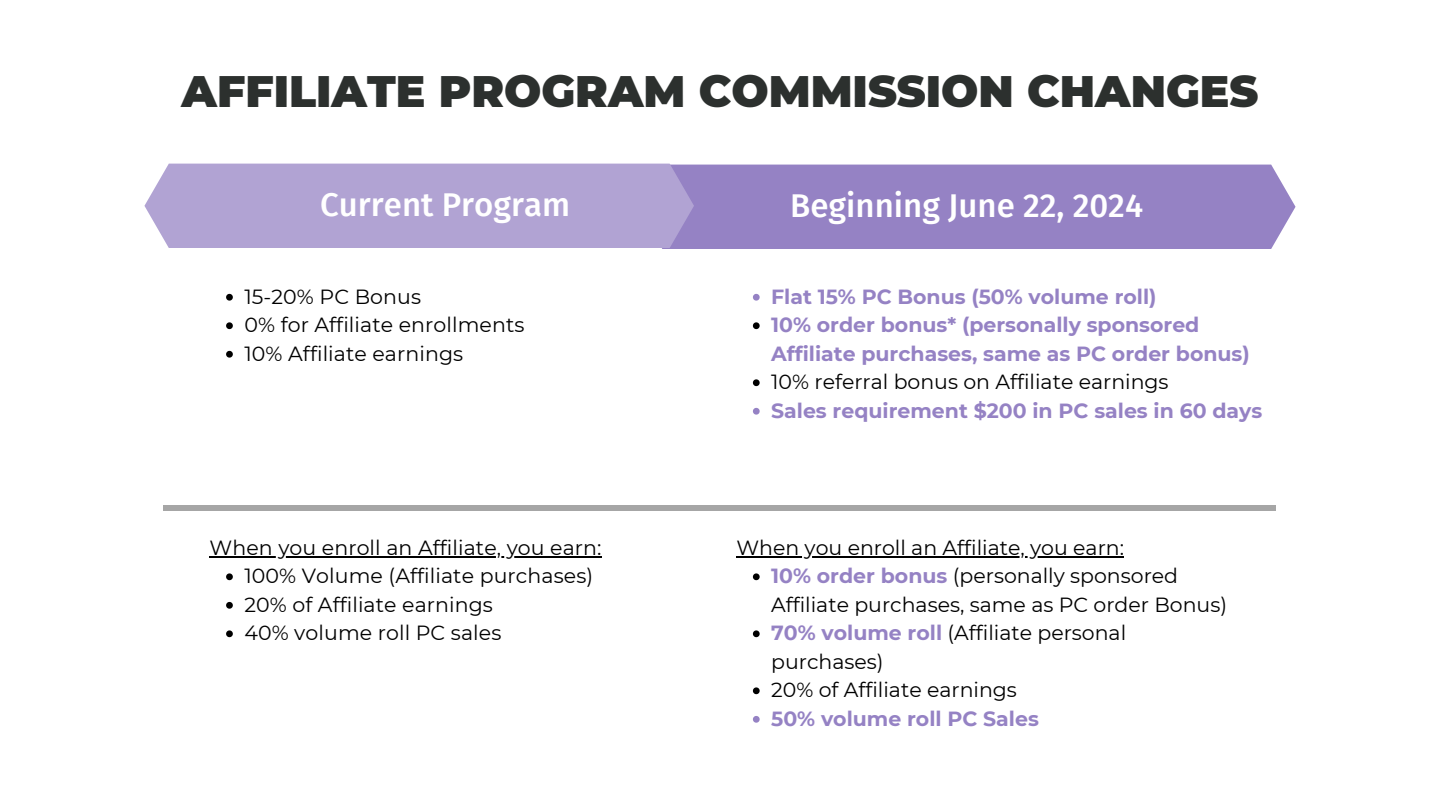
<style>
.page{position:relative;width:1440px;height:810px;background:#fff}
.page>*{position:absolute;margin:0;border:0;box-sizing:border-box;transform-origin:0 0}
.t1{font:900 44px "Montserrat";color:#2c302e}
.t2{font:500 33px "Fira Sans";color:#fff}
.t3{font:20.5px/28.5px "Montserrat";color:#000}
.t4{font:700 20.5px/28.5px "Montserrat";color:#9582c4}
.s1{font-weight:700;color:#9582c4}
</style>
<div class="page">
<div style="left:662px;top:165px;width:634px;height:84px;background:#9582c4"></div>
<div style="left:144px;top:164px;width:550px;height:84px;background:#b1a3d3"></div>
<div style="left:164px;top:505px;width:1112px;height:5px;background:#a6a6a6"></div>
<svg style="left:226px;top:294px;width:7px;height:7px"></svg>
<svg style="left:226px;top:322px;width:7px;height:7px"></svg>
<svg style="left:226px;top:351px;width:7px;height:7px"></svg>
<hr style="left:210px;top:556px;width:392px;height:2px;background:#000">
<svg style="left:226px;top:573px;width:7px;height:7px"></svg>
<svg style="left:226px;top:602px;width:7px;height:7px"></svg>
<svg style="left:226px;top:630px;width:7px;height:7px"></svg>
<svg style="left:753px;top:294px;width:7px;height:7px"></svg>
<svg style="left:753px;top:322px;width:7px;height:7px"></svg>
<svg style="left:753px;top:379px;width:7px;height:7px"></svg>
<svg style="left:753px;top:408px;width:7px;height:7px"></svg>
<hr style="left:736px;top:556px;width:388px;height:2px;background:#000">
<svg style="left:753px;top:573px;width:7px;height:7px"></svg>
<svg style="left:753px;top:630px;width:7px;height:7px"></svg>
<svg style="left:753px;top:687px;width:7px;height:7px"></svg>
<svg style="left:753px;top:716px;width:7px;height:7px"></svg>
<h1 class="t1" style="left:182px;top:64px;width:1078px">AFFILIATE PROGRAM COMMISSION CHANGES</h1>
<p class="t2" style="left:320px;top:185px;width:252px">Current Program</p>
<p class="t2" style="left:790px;top:186px;width:354px">Beginning June 22, 2024</p>
<h2 class="t3" style="left:244px;top:282px;width:178px">15-20% PC Bonus</h2>
<h2 class="t3" style="left:244px;top:311px;width:282px">0% for Affiliate enrollments</h2>
<p class="t3" style="left:244px;top:339px;width:220px">10% Affiliate earnings</p>
<p class="t4" style="left:771px;top:282px;width:387px">Flat 15% PC Bonus (50% volume roll)</p>
<p class="t4" style="left:771px;top:311px;width:480px">10% order bonus* (personally sponsored<br>Affiliate purchases, same as PC order bonus)</p>
<p class="t3" style="left:771px;top:368px;width:399px">10% referral bonus on Affiliate earnings</p>
<p class="t4" style="left:771px;top:396px;width:493px">Sales requirement $200 in PC sales in 60 days</p>
<p class="t3" style="left:210px;top:533px;width:394px">When you enroll an Affiliate, you earn:</p>
<p class="t3" style="left:244px;top:562px;width:350px">100% Volume (Affiliate purchases)</p>
<p class="t3" style="left:244px;top:590px;width:250px">20% of Affiliate earnings</p>
<p class="t3" style="left:244px;top:619px;width:258px">40% volume roll PC sales</p>
<p class="t3" style="left:736px;top:533px;width:389px">When you enroll an Affiliate, you earn:</p>
<p class="t3" style="left:771px;top:562px;width:457px"><span class="s1">10% order bonus</span> (personally sponsored<br>Affiliate purchases, same as PC order Bonus)</p>
<p class="t3" style="left:771px;top:619px;width:357px"><span class="s1">70% volume roll</span> (Affiliate personal purchases)</p>
<p class="t3" style="left:771px;top:676px;width:247px">20% of Affiliate earnings</p>
<p class="t4" style="left:771px;top:704px;width:269px">50% volume roll PC Sales</p>
</div>
